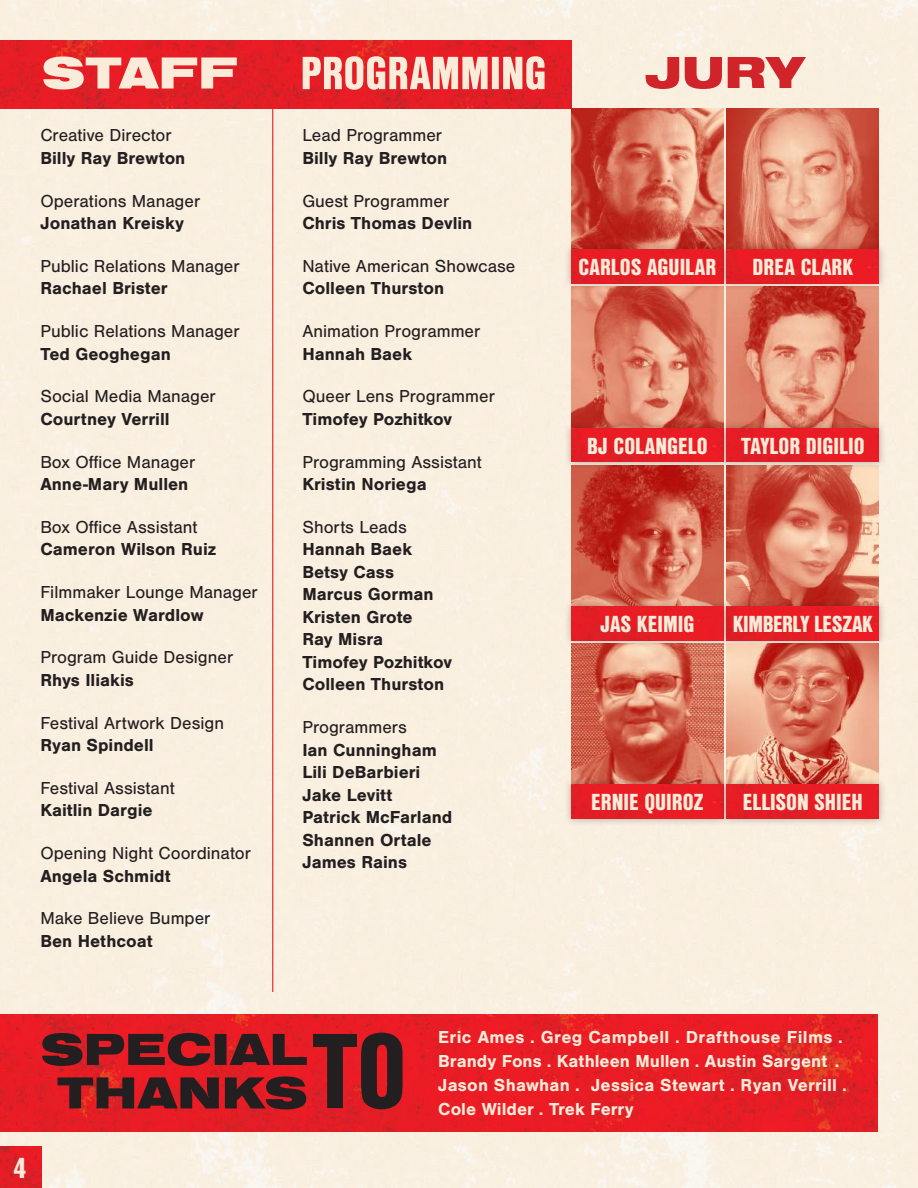
<style>
.page{position:relative;width:918px;height:1188px;background:#f9efe0}
.page>*{position:absolute;margin:0;border:0;box-sizing:border-box;transform-origin:0 0}
.t1{font:900 28.05px "Nimbus San Con L";color:#fbecd9}
.t2{font:900 22.5px "Nimbus San Con L";color:#fbecd9}
.t3{font:900 22.5px "Nimbus San Con L";letter-spacing:-.02em;color:#fbecd9}
.t4{font:700 18px/22.5px "Nimbus San";color:#231f20}
.t5{font:18px "Nimbus San";color:#231f20}
.t6{font:700 18px/24px "Nimbus San";letter-spacing:.01em;color:#fbecd9}
</style>
<div class="page">
<img style="left:0;top:40px;width:571px;height:68px">
<img style="left:0;top:1014px;width:878px;height:118px">
<img style="left:571px;top:291px;width:153px;height:129px">
<img style="left:571px;top:108px;width:153px;height:134px">
<img style="left:727px;top:108px;width:152px;height:134px">
<img style="left:571px;top:470px;width:153px;height:128px">
<img style="left:571px;top:648px;width:153px;height:129px">
<img style="left:727px;top:291px;width:152px;height:129px">
<img style="left:727px;top:470px;width:152px;height:128px">
<div style="left:563px;top:420px;width:168px;height:50px;background:#231f20;opacity:.34"></div>
<img style="left:571px;top:428px;width:148px;height:34px">
<div style="left:563px;top:242px;width:168px;height:49px;background:#231f20;opacity:.34"></div>
<img style="left:571px;top:249px;width:148px;height:34px">
<div style="left:719px;top:242px;width:168px;height:49px;background:#231f20;opacity:.34"></div>
<img style="left:727px;top:249px;width:152px;height:34px">
<div style="left:719px;top:598px;width:168px;height:50px;background:#231f20;opacity:.34"></div>
<img style="left:731px;top:606px;width:148px;height:34px">
<div style="left:563px;top:777px;width:168px;height:49px;background:#231f20;opacity:.34"></div>
<img style="left:571px;top:785px;width:148px;height:33px">
<div style="left:719px;top:420px;width:168px;height:50px;background:#231f20;opacity:.34"></div>
<img style="left:727px;top:428px;width:152px;height:34px">
<div style="left:563px;top:598px;width:168px;height:50px;background:#231f20;opacity:.34"></div>
<img style="left:571px;top:606px;width:153px;height:34px">
<img style="left:727px;top:643px;width:152px;height:134px">
<div style="left:719px;top:777px;width:168px;height:49px;background:#231f20;opacity:.34"></div>
<img style="left:727px;top:785px;width:152px;height:33px">
<svg style="left:43px;top:57px;width:194px;height:32px;background:#f19990"></svg>
<svg style="left:646px;top:57px;width:160px;height:32px;background:#e27b78"></svg>
<svg style="left:303px;top:56px;width:242px;height:34px;background:#f2a298"></svg>
<hr style="left:272px;top:108px;width:1px;height:884px;background:#ed1c24">
<svg style="left:58px;top:1076px;width:248px;height:33px;background:#6f1e21"></svg>
<svg style="left:42px;top:1033px;width:265px;height:33px;background:#721e21"></svg>
<svg style="left:313px;top:1033px;width:90px;height:76px;background:#771e22"></svg>
<img style="left:0;top:1146px;width:42px;height:42px">
<p class="t5" style="left:40px;top:125px;width:133px">Creative Director</p>
<p class="t4" style="left:40px;top:147px;width:147px">Billy Ray Brewton</p>
<p class="t5" style="left:40px;top:191px;width:161px">Operations Manager</p>
<p class="t4" style="left:40px;top:212px;width:145px">Jonathan Kreisky</p>
<p class="t5" style="left:40px;top:256px;width:201px">Public Relations Manager</p>
<p class="t4" style="left:40px;top:277px;width:129px">Rachael Brister</p>
<p class="t5" style="left:40px;top:321px;width:201px">Public Relations Manager</p>
<p class="t4" style="left:40px;top:343px;width:132px">Ted Geoghegan</p>
<p class="t5" style="left:40px;top:386px;width:177px">Social Media Manager</p>
<p class="t4" style="left:40px;top:408px;width:131px">Courtney Verrill</p>
<p class="t5" style="left:40px;top:452px;width:157px">Box Office Manager</p>
<p class="t4" style="left:40px;top:473px;width:150px">Anne-Mary Mullen</p>
<p class="t5" style="left:40px;top:517px;width:159px">Box Office Assistant</p>
<p class="t4" style="left:40px;top:538px;width:178px">Cameron Wilson Ruiz</p>
<p class="t5" style="left:40px;top:582px;width:219px">Filmmaker Lounge Manager</p>
<p class="t4" style="left:40px;top:604px;width:165px">Mackenzie Wardlow</p>
<p class="t5" style="left:40px;top:647px;width:194px">Program Guide Designer</p>
<p class="t4" style="left:40px;top:669px;width:95px">Rhys Iliakis</p>
<p class="t5" style="left:40px;top:713px;width:185px">Festival Artwork Design</p>
<p class="t4" style="left:40px;top:734px;width:115px">Ryan Spindell</p>
<p class="t5" style="left:40px;top:778px;width:136px">Festival Assistant</p>
<p class="t4" style="left:40px;top:799px;width:114px">Kaitlin Dargie</p>
<p class="t5" style="left:40px;top:843px;width:212px">Opening Night Coordinator</p>
<p class="t4" style="left:40px;top:865px;width:132px">Angela Schmidt</p>
<p class="t5" style="left:40px;top:908px;width:172px">Make Believe Bumper</p>
<p class="t4" style="left:40px;top:930px;width:114px">Ben Hethcoat</p>
<h1 class="t1" style="left:14px;top:1147px;width:15px">4</h1>
<p class="t5" style="left:302px;top:125px;width:141px">Lead Programmer</p>
<p class="t4" style="left:302px;top:147px;width:147px">Billy Ray Brewton</p>
<p class="t5" style="left:302px;top:191px;width:148px">Guest Programmer</p>
<p class="t4" style="left:302px;top:212px;width:172px">Chris Thomas Devlin</p>
<p class="t5" style="left:302px;top:256px;width:215px">Native American Showcase</p>
<p class="t4" style="left:302px;top:277px;width:143px">Colleen Thurston</p>
<p class="t5" style="left:302px;top:321px;width:180px">Animation Programmer</p>
<p class="t4" style="left:302px;top:343px;width:111px">Hannah Baek</p>
<p class="t5" style="left:302px;top:386px;width:194px">Queer Lens Programmer</p>
<p class="t4" style="left:302px;top:408px;width:151px">Timofey Pozhitkov</p>
<p class="t5" style="left:302px;top:452px;width:181px">Programming Assistant</p>
<p class="t4" style="left:302px;top:473px;width:126px">Kristin Noriega</p>
<p class="t5" style="left:302px;top:517px;width:106px">Shorts Leads</p>
<p class="t4" style="left:302px;top:538px;width:151px">Hannah Baek<br>Betsy Cass<br>Marcus Gorman<br>Kristen Grote<br>Ray Misra<br>Timofey Pozhitkov<br>Colleen Thurston</p>
<p class="t5" style="left:302px;top:717px;width:106px">Programmers</p>
<p class="t4" style="left:302px;top:739px;width:151px">Ian Cunningham<br>Lili DeBarbieri<br>Jake Levitt<br>Patrick McFarland<br>Shannen Ortale<br>James Rains</p>
<p class="t2" style="left:579px;top:250px;width:139px">CARLOS AGUILAR</p>
<p class="t2" style="left:753px;top:250px;width:102px">DREA CLARK</p>
<p class="t2" style="left:587px;top:429px;width:122px">BJ COLANGELO</p>
<p class="t2" style="left:741px;top:429px;width:125px">TAYLOR DIGILIO</p>
<p class="t2" style="left:600px;top:607px;width:96px">JAS KEIMIG</p>
<p class="t3" style="left:733px;top:607px;width:142px">KIMBERLY LESZAK</p>
<p class="t2" style="left:591px;top:785px;width:114px">ERNIE QUIROZ</p>
<p class="t2" style="left:743px;top:785px;width:121px">ELLISON SHIEH</p>
<p class="t6" style="left:438px;top:1025px;width:410px">Eric Ames . Greg Campbell . Drafthouse Films .<br>Brandy Fons . Kathleen Mullen . Austin Sargent .<br>Jason Shawhan . Jessica Stewart . Ryan Verrill .<br>Cole Wilder . Trek Ferry</p>
</div>
